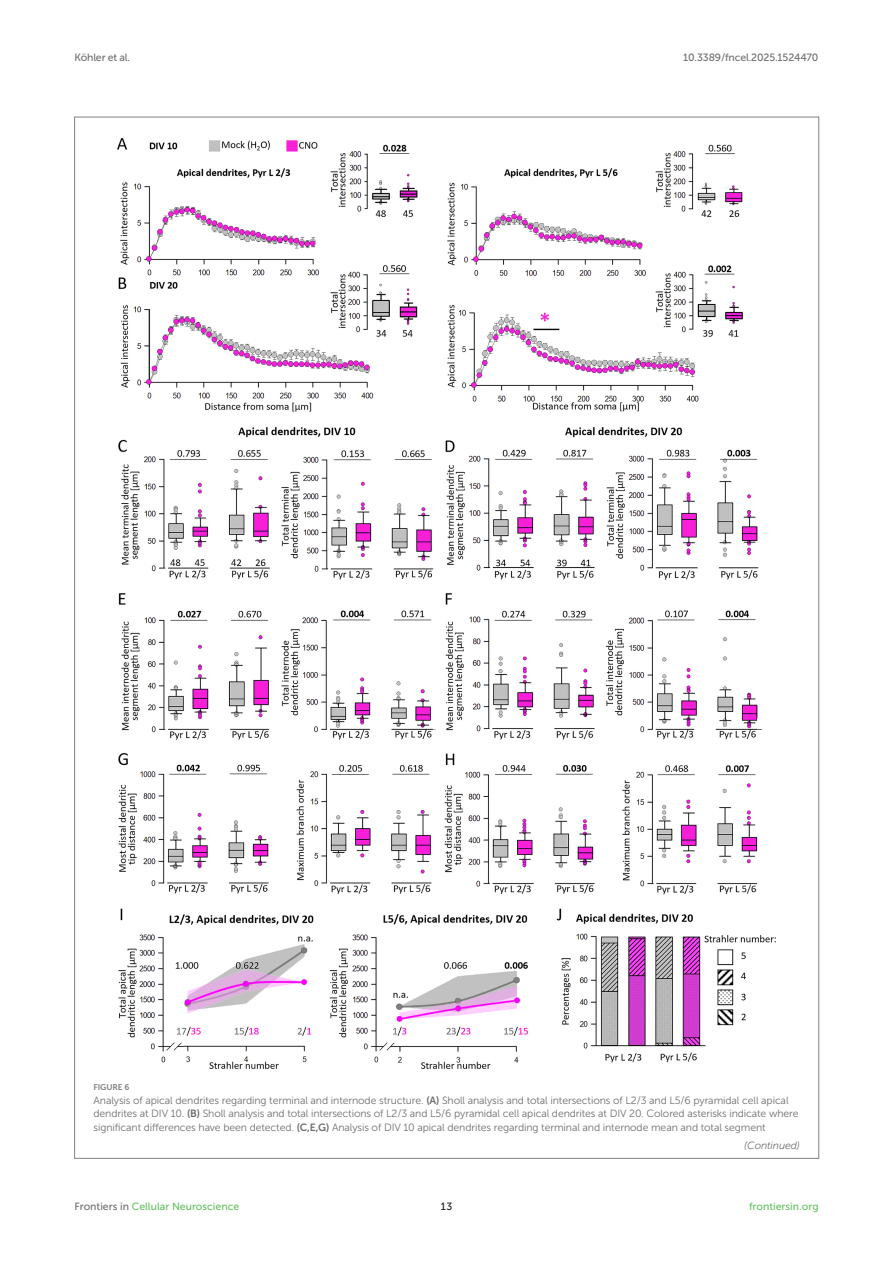
<style>
.page{position:relative;width:893px;height:1263px;background:#fff}
.page>*{position:absolute;margin:0;border:0;box-sizing:border-box;transform-origin:0 0}
.FIG_LEG{font:10.5px/13.5px "Museo Sans 300";letter-spacing:-.01em;color:#706f70}
.t1{font:10.5px "Museo Sans 500";color:#65c161}
.t2{font:10.5px "Museo Sans 500";letter-spacing:-.015em;color:#706f70}
.FIG_Continued{font:italic 10.5px "Museo Sans 300";letter-spacing:-.01em;color:#706f70}
.t3{font:10.5px "Museo Sans 500";color:#1b1c1b}
.FIG_HD{font:8.25px "Museo Sans 700";letter-spacing:-.01em;color:#7e7f7f}
.s1{font-family:"Museo Sans 700"}
.s2{color:#706f70}
</style>
<div class="page">
<img style="left:117px;top:138px;width:659px;height:931px">
<p class="t2" style="left:74px;top:51px;width:57px">Köhler et al.</p>
<p class="t2" style="left:683px;top:51px;width:137px">10.3389/fncel.2025.1524470</p>
<p class="FIG_HD" style="left:94px;top:1083px;width:37px">FIGURE 6</p>
<p class="FIG_LEG" style="left:94px;top:1093px;width:706px">Analysis of apical dendrites regarding terminal and internode structure. <span class="s1">(A)</span> Sholl analysis and total intersections of L2/3 and L5/6 pyramidal cell apical dendrites at DIV 10. <span class="s1">(B)</span> Sholl analysis and total intersections of L2/3 and L5/6 pyramidal cell apical dendrites at DIV 20. Colored asterisks indicate where significant differences have been detected. <span class="s1">(C,E,G)</span> Analysis of DIV 10 apical dendrites regarding terminal and internode mean and total segment</p>
<p class="FIG_Continued" style="left:744px;top:1140px;width:57px">(Continued)</p>
<p class="t1" style="left:74px;top:1200px;width:166px"><span class="s2">Frontiers in</span> Cellular Neuroscience</p>
<p class="t3" style="left:441px;top:1200px;width:13px">13</p>
<p class="t1" style="left:749px;top:1200px;width:71px">frontiersin.org</p>
</div>
